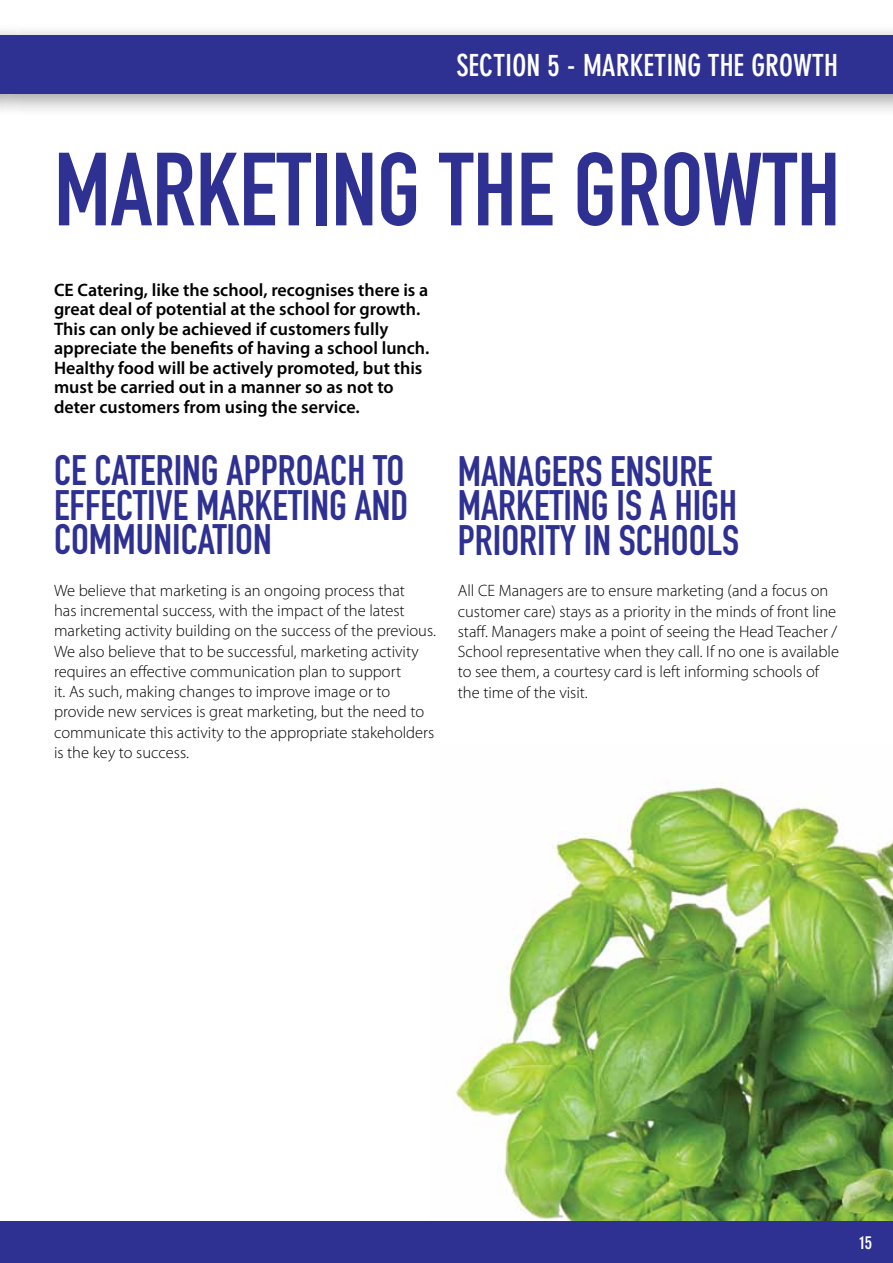
<style>
.page{position:relative;width:893px;height:1263px;background:#fff}
.page>*{position:absolute;margin:0;border:0;box-sizing:border-box;transform-origin:0 0}
.t1{font:102px "DIN Engschrift";color:#2e3092}
.t2{font:42px/34.5px "DIN Engschrift";color:#2e3092}
.t3{font:700 condensed 30px "DIN Neuzeit Grotesk";color:#fff}
.t4{font:600 18px/19.5px "Myriad Pro";color:#000}
.t5{font:700 condensed 18px "DIN Neuzeit Grotesk";color:#fff}
.t6{font:300 16.5px/20.2px "Myriad Pro";color:#000}
</style>
<div class="page">
<img style="left:450px;top:782px;width:443px;height:439px">
<div style="left:0;top:23px;width:893px;height:95px;background:#000;opacity:.4"></div>
<div style="left:0;top:35px;width:893px;height:59px;background:#2e3092"></div>
<div style="left:0;top:1221px;width:893px;height:42px;background:#2e3092"></div>
<h3 class="t3" style="left:456px;top:48px;width:25px">SECTION</h3>
<h3 class="t3" style="left:547px;top:48px;width:109px">5 - MARKETING</h3>
<h3 class="t3" style="left:707px;top:48px;width:118px">THE GROWTH</h3>
<h1 class="t1" style="left:54px;top:130px;width:788px">MARKETING THE GROWTH</h1>
<p class="t4" style="left:54px;top:279px;width:377px">CE Catering, like the school, recognises there is a great deal of potential at the school for growth.<br>This can only be achieved if customers fully appreciate the benefits of having a school lunch.<br>Healthy food will be actively promoted, but this must be carried out in a manner so as not to deter customers from using the service.</p>
<h2 class="t2" style="left:54px;top:454px;width:356px">CE CATERING APPROACH TO<br>EFFECTIVE MARKETING AND<br>COMMUNICATION</h2>
<p class="t6" style="left:54px;top:580px;width:383px">We believe that marketing is an ongoing process that<br>has incremental success, with the impact of the latest marketing activity building on the success of the previous.<br>We also believe that to be successful, marketing activity requires an effective communication plan to support<br>it. As such, making changes to improve image or to provide new services is great marketing, but the need to communicate this activity to the appropriate stakeholders is the key to success.</p>
<h2 class="t2" style="left:458px;top:454px;width:281px">MANAGERS ENSURE<br>MARKETING IS A HIGH<br>PRIORITY IN SCHOOLS</h2>
<p class="t6" style="left:458px;top:580px;width:383px">All CE Managers are to ensure marketing (and a focus on customer care) stays as a priority in the minds of front line staff. Managers make a point of seeing the Head Teacher / School representative when they call. If no one is available to see them, a courtesy card is left informing schools of the time of the visit.</p>
<p class="t5" style="left:860px;top:1232px;width:14px">15</p>
</div>
